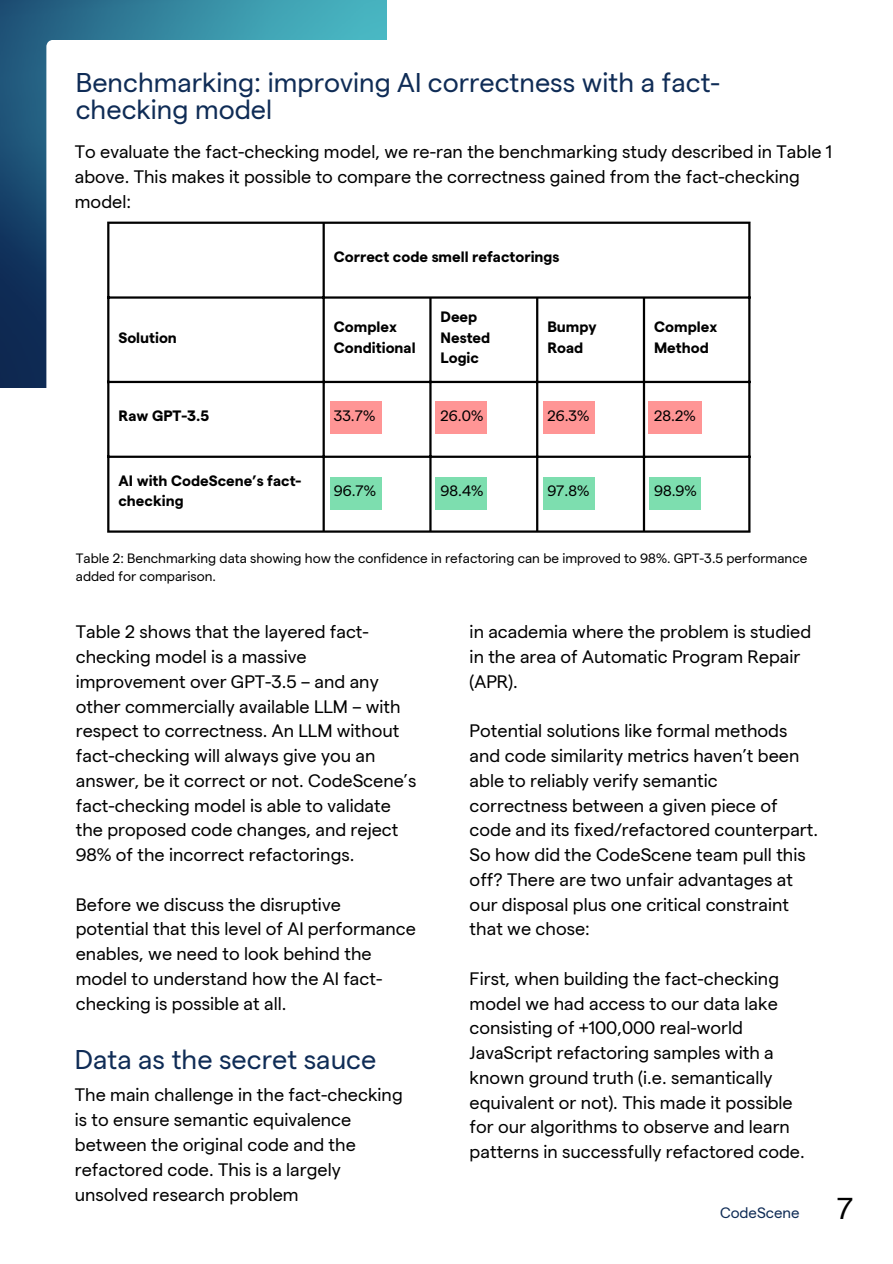
<style>
.page{position:relative;width:893px;height:1264px;background:#fff}
.page>*{position:absolute;margin:0;border:0;box-sizing:border-box;transform-origin:0 0}
.t1{font:27px/27px "Matter";color:#0f2c56}
.t2{font:18px/24.8px "Matter";color:#000}
.t3{font:700 15px/20.2px "Matter";color:#000}
.t4{font:15px "Matter";color:#000}
.t5{font:15px "Matter";color:#0f2c56}
.t6{font:13.5px/18px "Matter";color:#000}
.s1{font-size:30px;color:#000}
</style>
<div class="page">
<div style="left:647px;top:401px;width:54px;height:33px;background:#ff9595"></div>
<div style="left:543px;top:401px;width:51px;height:33px;background:#ff9595"></div>
<div style="left:330px;top:476px;width:52px;height:33px;background:#7ddeaf"></div>
<div style="left:435px;top:476px;width:52px;height:33px;background:#7ddeaf"></div>
<div style="left:542px;top:476px;width:52px;height:33px;background:#7ddeaf"></div>
<div style="left:648px;top:476px;width:52px;height:33px;background:#7ddeaf"></div>
<img style="left:0;top:0;width:387px;height:387px">
<svg style="left:46px;top:40px;width:383px;height:384px"></svg>
<div style="left:330px;top:401px;width:52px;height:33px;background:#ff9595"></div>
<div style="left:435px;top:401px;width:52px;height:33px;background:#ff9595"></div>
<hr style="left:107px;top:224px;width:2px;height:306px;background:#000">
<hr style="left:322px;top:224px;width:3px;height:306px;background:#000">
<hr style="left:429px;top:299px;width:2px;height:231px;background:#000">
<hr style="left:536px;top:299px;width:2px;height:231px;background:#000">
<hr style="left:642px;top:299px;width:3px;height:231px;background:#000">
<hr style="left:748px;top:224px;width:2px;height:306px;background:#000">
<hr style="left:107px;top:221px;width:643px;height:3px;background:#000">
<hr style="left:107px;top:296px;width:643px;height:3px;background:#000">
<hr style="left:107px;top:381px;width:643px;height:2px;background:#000">
<hr style="left:107px;top:455px;width:643px;height:3px;background:#000">
<hr style="left:107px;top:530px;width:643px;height:2px;background:#000">
<h1 class="t1" style="left:76px;top:73px;width:645px">Benchmarking: improving AI correctness with a fact&shy;checking model</h1>
<p class="t2" style="left:75px;top:142px;width:758px">To evaluate the fact-checking model, we re-ran the benchmarking study described in Table 1 above. This makes it possible to compare the correctness gained from the fact-checking model:</p>
<p class="t3" style="left:334px;top:249px;width:227px">Correct code smell refactorings</p>
<p class="t3" style="left:118px;top:329px;width:60px">Solution</p>
<p class="t3" style="left:334px;top:319px;width:83px">Complex<br>Conditional</p>
<p class="t3" style="left:440px;top:309px;width:51px">Deep<br>Nested<br>Logic</p>
<p class="t3" style="left:547px;top:319px;width:51px">Bumpy<br>Road</p>
<p class="t3" style="left:654px;top:319px;width:65px">Complex<br>Method</p>
<p class="t3" style="left:118px;top:408px;width:92px">Raw GPT-3.5</p>
<p class="t4" style="left:334px;top:411px;width:43px">33.7%</p>
<p class="t4" style="left:440px;top:411px;width:44px">26.0%</p>
<p class="t4" style="left:547px;top:411px;width:44px">26.3%</p>
<p class="t4" style="left:654px;top:411px;width:43px">28.2%</p>
<p class="t3" style="left:118px;top:473px;width:184px">AI with CodeScene’s fact&shy;checking</p>
<p class="t4" style="left:334px;top:485px;width:44px">96.7%</p>
<p class="t4" style="left:440px;top:485px;width:44px">98.4%</p>
<p class="t4" style="left:547px;top:485px;width:43px">97.8%</p>
<p class="t4" style="left:654px;top:485px;width:44px">98.9%</p>
<p class="t6" style="left:76px;top:551px;width:733px">Table 2: Benchmarking data showing how the confidence in refactoring can be improved to 98%. GPT-3.5 performance added for comparison.</p>
<p class="t2" style="left:76px;top:622px;width:342px">Table 2 shows that the layered fact&shy;checking model is a massive improvement over GPT-3.5 – and any other commercially available LLM – with respect to correctness. An LLM without fact-checking will always give you an answer, be it correct or not. CodeScene’s fact-checking model is able to validate the proposed code changes, and reject 98% of the incorrect refactorings.</p>
<p class="t2" style="left:76px;top:894px;width:341px">Before we discuss the disruptive potential that this level of AI performance enables, we need to look behind the model to understand how the AI fact&shy;checking is possible at all.</p>
<h1 class="t1" style="left:75px;top:1050px;width:303px">Data as the secret sauce</h1>
<p class="t2" style="left:75px;top:1085px;width:329px">The main challenge in the fact-checking is to ensure semantic equivalence between the original code and the refactored code. This is a largely unsolved research problem</p>
<p class="t2" style="left:469px;top:622px;width:343px">in academia where the problem is studied in the area of Automatic Program Repair (APR).</p>
<p class="t2" style="left:469px;top:721px;width:350px">Potential solutions like formal methods and code similarity metrics haven’t been able to reliably verify semantic correctness between a given piece of code and its fixed/refactored counterpart.<br>So how did the CodeScene team pull this off? There are two unfair advantages at our disposal plus one critical constraint that we chose:</p>
<p class="t2" style="left:469px;top:968px;width:336px">First, when building the fact-checking model we had access to our data lake consisting of +100,000 real-world JavaScript refactoring samples with a known ground truth (i.e. semantically equivalent or not). This made it possible for our algorithms to observe and learn patterns in successfully refactored code.</p>
<p class="t5" style="left:720px;top:1207px;width:135px">CodeScene <span class="s1">7</span></p>
</div>
